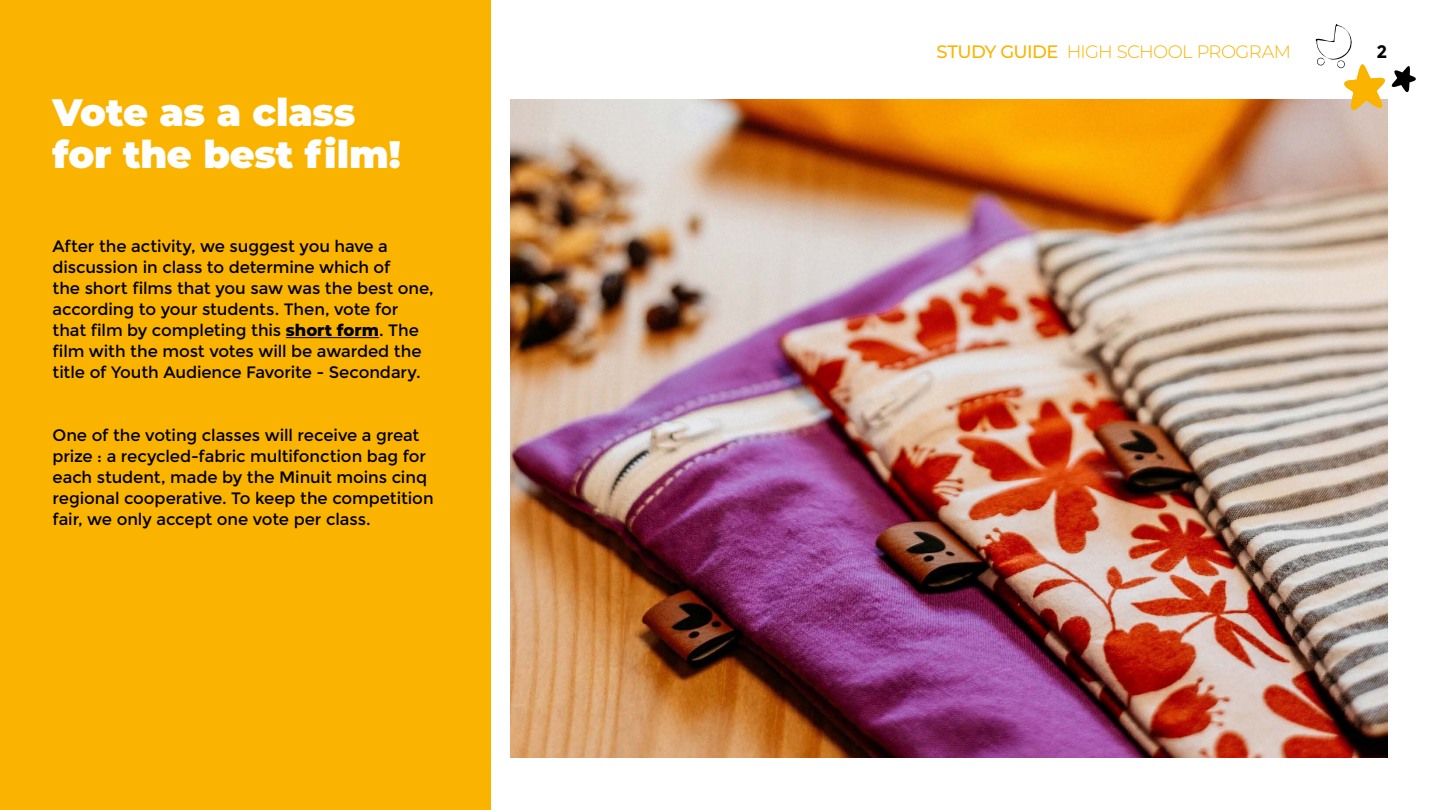
<style>
.page{position:relative;width:1440px;height:810px;background:#fff}
.page>*{position:absolute;margin:0;border:0;box-sizing:border-box;transform-origin:0 0}
.t1{font:900 38.25px/42px "Montserrat";letter-spacing:-.005em;color:#fff}
.t2{font:300 18px "Montserrat";letter-spacing:-.035em;color:#fab400}
.t3{font:700 18px "Montserrat";color:#000}
.t4{font:16.5px/21px "Montserrat";letter-spacing:-.005em;color:#000}
.s1{font-weight:800}
.s2{font-weight:500}
</style>
<div class="page">
<div style="left:0;top:0;width:491px;height:810px;background:#fab400"></div>
<hr style="left:286px;top:337px;width:93px;height:1px;background:#000">
<img style="left:510px;top:100px;width:878px;height:658px">
<svg style="left:1316px;top:24px;width:100px;height:88px"></svg>
<h1 class="t1" style="left:52px;top:89px;width:350px">Vote as a class for the best film!</h1>
<p class="t4" style="left:52px;top:236px;width:383px">After the activity, we suggest you have a discussion in class to determine which of<br>the short films that you saw was the best one, according to your students. Then, vote for that film by completing this <span class="s1">short form</span>. The film with the most votes will be awarded the title of Youth Audience Favorite - Secondary.</p>
<p class="t4" style="left:52px;top:425px;width:383px">One of the voting classes will receive a great prize : a recycled-fabric multifonction bag for each student, made by the Minuit moins cinq regional cooperative. To keep the competition fair, we only accept one vote per class.</p>
<p class="t2" style="left:937px;top:39px;width:356px"><span class="s2">STUDY GUIDE</span> HIGH SCHOOL PROGRAM</p>
<p class="t3" style="left:1377px;top:41px;width:12px">2</p>
</div>
